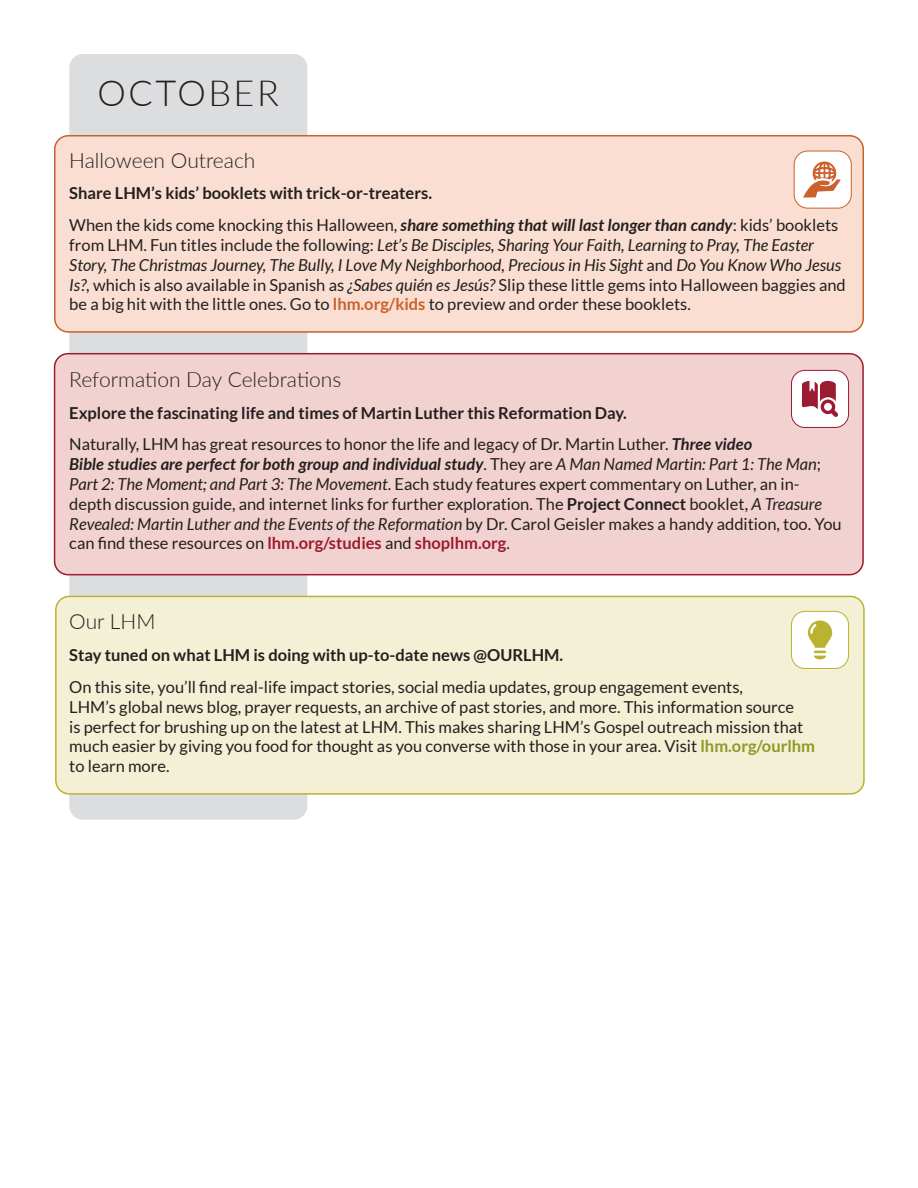
<style>
.page{position:relative;width:918px;height:1188px;background:#fff}
.page>*{position:absolute;margin:0;border:0;box-sizing:border-box;transform-origin:0 0}
.t1{font:300 36px "Lato";letter-spacing:.07em;color:#231f20}
.t2{font:300 21px "Lato";color:#231f20}
.t3{font:16.5px/19.8px "Lato";color:#231f20}
.t4{font:700 16.5px "Lato";color:#231f20}
.s1{font-weight:700}
.s2{font-weight:700;font-style:italic}
.s3{font-style:italic}
.s4{font-weight:700;color:#ca612c}
.s5{font-weight:700;color:#9b1b30}
.s6{font-weight:700;color:#8f9828}
</style>
<div class="page">
<div style="left:69px;top:54px;width:238px;height:766px;background:#dcdddf;border-radius:14px"></div>
<div style="left:55px;top:136px;width:808px;height:196px;background:#f9ded1;border-radius:14px"></div>
<div style="left:54px;top:135px;width:810px;height:198px;border:2px solid #ca612c;border-radius:14px"></div>
<div style="left:794px;top:151px;width:57px;height:57px;background:#fff;border-radius:14px"></div>
<div style="left:794px;top:151px;width:58px;height:58px;border:1px solid #ca612c;border-radius:14px"></div>
<svg style="left:803px;top:162px;width:38px;height:36px"></svg>
<div style="left:55px;top:354px;width:808px;height:221px;background:#f2d2d0;border-radius:14px"></div>
<div style="left:54px;top:353px;width:810px;height:222px;border:2px solid #9b1b30;border-radius:14px"></div>
<div style="left:791px;top:370px;width:58px;height:57px;background:#fff;border-radius:14px"></div>
<div style="left:791px;top:370px;width:58px;height:58px;border:1px solid #9b1b30;border-radius:14px"></div>
<svg style="left:802px;top:381px;width:36px;height:36px"></svg>
<div style="left:56px;top:596px;width:808px;height:198px;background:#f3f0d5;border-radius:14px"></div>
<div style="left:55px;top:596px;width:810px;height:199px;border:2px solid #bab332;border-radius:14px"></div>
<div style="left:791px;top:611px;width:58px;height:57px;background:#fff;border-radius:14px"></div>
<div style="left:791px;top:611px;width:58px;height:58px;border:1px solid #bab332;border-radius:14px"></div>
<svg style="left:808px;top:620px;width:24px;height:39px"></svg>
<h1 class="t1" style="left:98px;top:68px;width:183px">OCTOBER</h1>
<p class="t2" style="left:69px;top:145px;width:188px">Halloween Outreach</p>
<p class="t3" style="left:69px;top:177px;width:771px;line-height:31.8px"><span class="s1">Share LHM’s kids’ booklets with trick-or-treaters.<br></span>When the kids come knocking this Halloween, <span class="s2">share something that will last longer than candy</span>: kids’ booklets</p>
<p class="t3" style="left:69px;top:235px;width:778px">from LHM. Fun titles include the following: <span class="s3">Let’s Be Disciples, Sharing Your Faith, Learning to Pray, The Easter Story, The Christmas Journey, The Bully, I Love My Neighborhood, Precious in His Sight</span> and <span class="s3">Do You Know Who Jesus Is?,</span> which is also available in Spanish as <span class="s3">¿Sabes quién es Jesús?</span> Slip these little gems into Halloween baggies and be a big hit with the little ones. Go to <span class="s4">lhm.org/kids</span> to preview and order these booklets.</p>
<p class="t2" style="left:69px;top:365px;width:274px">Reformation Day Celebrations</p>
<p class="t3" style="left:69px;top:397px;width:685px;line-height:31.8px"><span class="s1">Explore the fascinating life and times of Martin Luther this Reformation Day.<br></span>Naturally, LHM has great resources to honor the life and legacy of Dr. Martin Luther. <span class="s2">Three video</span></p>
<p class="t3" style="left:69px;top:454px;width:774px"><span class="s2">Bible studies are perfect for both group and individual study</span>. They are <span class="s3">A Man Named Martin: Part 1: The Man</span>; <span class="s3">Part 2: The Moment; and Part 3: The Movement</span>. Each study features expert commentary on Luther, an in&shy;depth discussion guide, and internet links for further exploration. The <span class="s1">Project Connect</span> booklet, <span class="s3">A Treasure Revealed: Martin Luther and the Events of the Reformation</span> by Dr. Carol Geisler makes a handy addition, too. You can find these resources on <span class="s5">lhm.org/studies</span> and <span class="s5">shoplhm.org</span>.</p>
<p class="t2" style="left:69px;top:607px;width:88px">Our LHM</p>
<p class="t4" style="left:69px;top:646px;width:495px">Stay tuned on what LHM is doing with up-to-date news @OURLHM.</p>
<p class="t3" style="left:69px;top:677px;width:747px">On this site, you’ll find real-life impact stories, social media updates, group engagement events,<br>LHM’s global news blog, prayer requests, an archive of past stories, and more. This information source<br>is perfect for brushing up on the latest at LHM. This makes sharing LHM’s Gospel outreach mission that much easier by giving you food for thought as you converse with those in your area. Visit <span class="s6">lhm.org/ourlhm </span>to learn more.</p>
</div>
